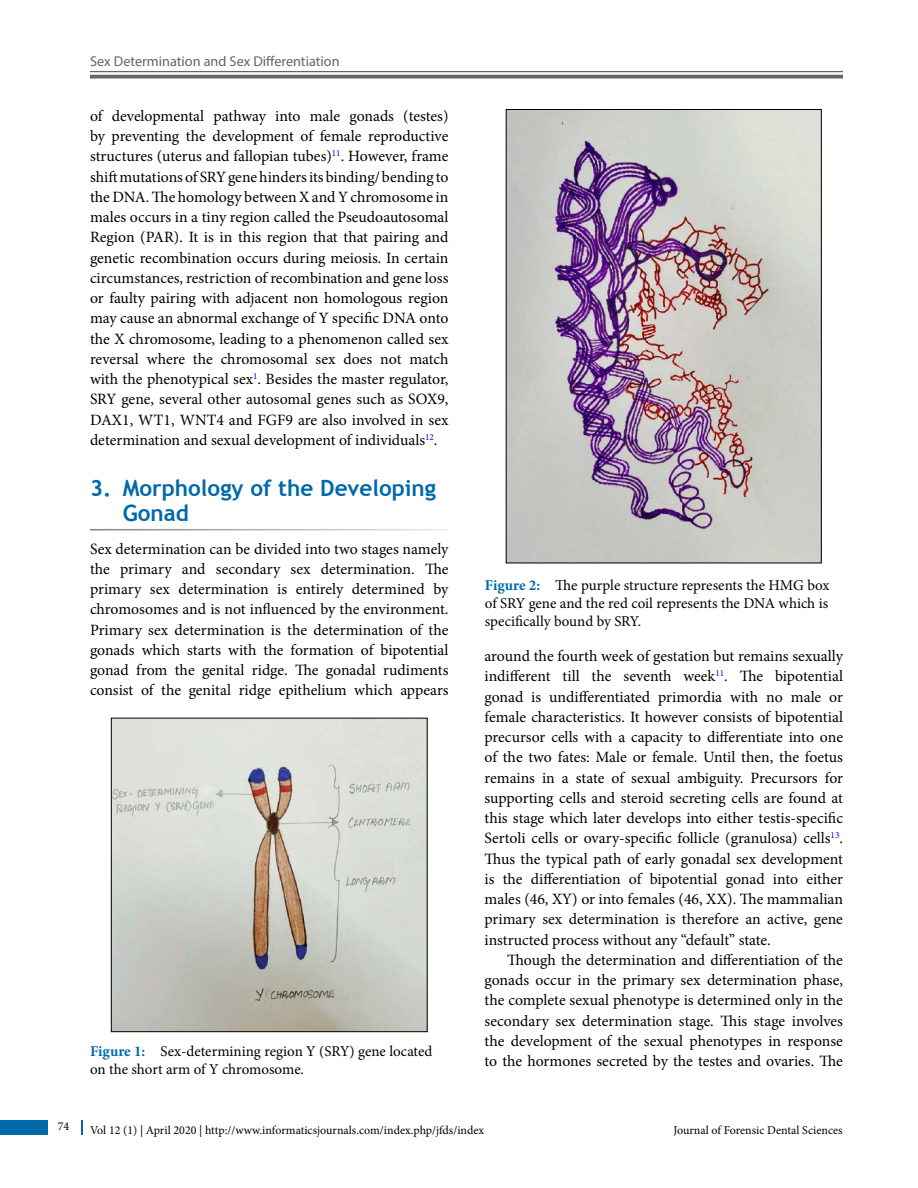
<style>
.page{position:relative;width:918px;height:1188px;background:#fff}
.page>*{position:absolute;margin:0;border:0;box-sizing:border-box;transform-origin:0 0}
.t1{font:700 22.5px/25.5px "Trebuchet MS";color:#0069aa}
.t2{font:15.75px/20.2px "Minion Pro";color:#000;text-align:justify}
.t3{font:15px/18px "Minion Pro";color:#000}
.t4{font:14.25px "Myriad Pro";color:#636466}
.t5{font:12px "Minion Pro";color:#000}
.s1{font-weight:700;color:#0069aa}
</style>
<div class="page">
<div style="left:0;top:1120px;width:47px;height:15px;background:#0069aa"></div>
<svg style="left:81px;top:1120px;width:1px;height:15px"></svg>
<hr style="left:90px;top:71px;width:753px;height:1px;background:#636466">
<hr style="left:90px;top:75px;width:753px;height:3px;background:#636466">
<img style="left:113px;top:720px;width:313px;height:310px">
<div style="left:111px;top:718px;width:317px;height:314px;border:1px solid #000"></div>
<img style="left:508px;top:111px;width:312px;height:450px">
<div style="left:506px;top:109px;width:316px;height:454px;border:1px solid #000"></div>
<p class="t5" style="left:58px;top:1118px;width:13px">74</p>
<p class="t4" style="left:90px;top:53px;width:251px">Sex Determination and Sex Differentiation</p>
<p class="t2" style="left:90px;top:106px;width:360px">of developmental pathway into male gonads (testes) by preventing the development of female reproductive structures (uterus and fallopian tubes)<sup>11</sup>. However, frame shift mutations of SRY gene hinders its binding/ bending to the DNA. The homology between X and Y chromosome in males occurs in a tiny region called the Pseudoautosomal Region (PAR). It is in this region that that pairing and genetic recombination occurs during meiosis. In certain circumstances, restriction of recombination and gene loss or faulty pairing with adjacent non homologous region may cause an abnormal exchange of Y specific DNA onto the X chromosome, leading to a phenomenon called sex reversal where the chromosomal sex does not match with the phenotypical sex<sup>1</sup>. Besides the master regulator, SRY gene, several other autosomal genes such as SOX9, DAX1, WT1, WNT4 and FGF9 are also involved in sex determination and sexual development of individuals<sup>12</sup>.</p>
<h1 class="t1" style="left:123px;top:475px;width:315px;text-indent:-33px">3. Morphology of the Developing<br>Gonad</h1>
<p class="t2" style="left:90px;top:539px;width:360px">Sex determination can be divided into two stages namely the primary and secondary sex determination. The primary sex determination is entirely determined by chromosomes and is not influenced by the environment.<br>Primary sex determination is the determination of the gonads which starts with the formation of bipotential gonad from the genital ridge. The gonadal rudiments consist of the genital ridge epithelium which appears</p>
<p class="t3" style="left:90px;top:1043px;width:344px"><span class="s1">Figure 1:</span> Sex-determining region Y (SRY) gene located on the short arm of Y chromosome.</p>
<p class="t3" style="left:485px;top:576px;width:346px;text-align:justify"><span class="s1">Figure 2:</span> The purple structure represents the HMG box of SRY gene and the red coil represents the DNA which is specifically bound by SRY.</p>
<p class="t2" style="left:484px;top:646px;width:360px">around the fourth week of gestation but remains sexually indifferent till the seventh week<sup>11</sup>. The bipotential gonad is undifferentiated primordia with no male or female characteristics. It however consists of bipotential precursor cells with a capacity to differentiate into one of the two fates: Male or female. Until then, the foetus remains in a state of sexual ambiguity. Precursors for supporting cells and steroid secreting cells are found at this stage which later develops into either testis-specific Sertoli cells or ovary-specific follicle (granulosa) cells<sup>13</sup>.<br>Thus the typical path of early gonadal sex development is the differentiation of bipotential gonad into either males (46, XY) or into females (46, XX). The mammalian primary sex determination is therefore an active, gene instructed process without any “default” state.</p>
<p class="t2" style="left:484px;top:950px;width:360px;text-indent:23px">Though the determination and differentiation of the gonads occur in the primary sex determination phase, the complete sexual phenotype is determined only in the secondary sex determination stage. This stage involves the development of the sexual phenotypes in response to the hormones secreted by the testes and ovaries. The</p>
<p class="t5" style="left:90px;top:1123px;width:396px">Vol 12 (1) | April 2020 | http://www.informaticsjournals.com/index.php/jfds/index</p>
<p class="t5" style="left:673px;top:1123px;width:171px">Journal of Forensic Dental Sciences</p>
</div>
